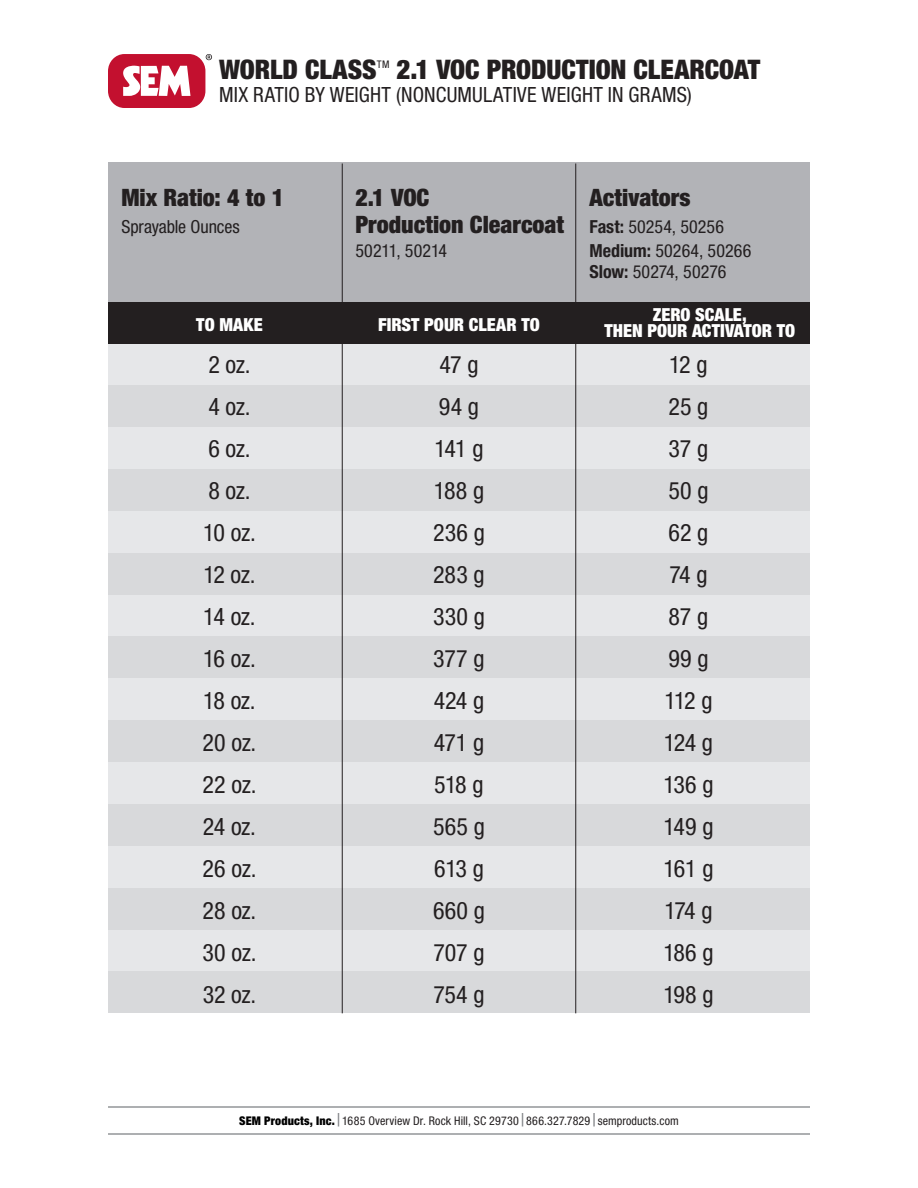
<style>
.page{position:relative;width:918px;height:1188px;background:#fff}
.page>*{position:absolute;margin:0;border:0;box-sizing:border-box;transform-origin:0 0}
.Product_Heading{font:900 condensed 27px "Helvetica Neue LT Std";letter-spacing:-.005em;color:#231f20}
.chart_body_copy_3{font:condensed 24px "Helvetica Neue LT Std";letter-spacing:-.015em;color:#231f20}
.chart_heading3{font:900 condensed 24px "Helvetica Neue LT Std";color:#231f20}
.Product_Heading-2{font:condensed 21px "Helvetica Neue LT Std";letter-spacing:.01em;color:#231f20}
.chart_heading3-2{font:condensed 18px/21px "Helvetica Neue LT Std";color:#231f20}
.chart_body_copy_3-2{font:900 condensed 18px/16.5px "Helvetica Neue LT Std";color:#fff;text-align:center}
.body_copy{font:condensed 12px "Helvetica Neue LT Std";letter-spacing:.015em;color:#231f20}
.Product_Heading-3{font:condensed 10.5px "Helvetica Neue LT Std";color:#231f20}
.s1{font-weight:700;font-size:18px}
.s2{font-weight:400;font-size:18px}
.s3{font-weight:700}
.s4{font-weight:900;color:#000}
</style>
<div class="page">
<div style="left:108px;top:343px;width:702px;height:42px;background:#e6e7e9"></div>
<div style="left:108px;top:678px;width:702px;height:42px;background:#e6e7e9"></div>
<div style="left:108px;top:511px;width:702px;height:42px;background:#e6e7e9"></div>
<div style="left:108px;top:846px;width:702px;height:42px;background:#e6e7e9"></div>
<div style="left:108px;top:427px;width:702px;height:42px;background:#e6e7e9"></div>
<div style="left:108px;top:762px;width:702px;height:42px;background:#e6e7e9"></div>
<div style="left:108px;top:595px;width:702px;height:42px;background:#e6e7e9"></div>
<div style="left:108px;top:930px;width:702px;height:41px;background:#e6e7e9"></div>
<div style="left:108px;top:385px;width:702px;height:42px;background:#d8d9db"></div>
<div style="left:108px;top:720px;width:702px;height:42px;background:#d8d9db"></div>
<div style="left:108px;top:553px;width:702px;height:42px;background:#d8d9db"></div>
<div style="left:108px;top:888px;width:702px;height:42px;background:#d8d9db"></div>
<div style="left:108px;top:469px;width:702px;height:42px;background:#d8d9db"></div>
<div style="left:108px;top:804px;width:702px;height:42px;background:#d8d9db"></div>
<div style="left:108px;top:637px;width:702px;height:41px;background:#d8d9db"></div>
<div style="left:108px;top:971px;width:702px;height:42px;background:#d8d9db"></div>
<svg style="left:338px;top:1113px;width:1px;height:13px"></svg>
<svg style="left:522px;top:1113px;width:1px;height:13px"></svg>
<svg style="left:593px;top:1113px;width:2px;height:13px"></svg>
<hr style="left:108px;top:1133px;width:702px;height:2px;background:#939598">
<hr style="left:108px;top:1106px;width:702px;height:2px;background:#939598">
<svg style="left:206px;top:54px;width:6px;height:6px"></svg>
<div style="left:108px;top:54px;width:97px;height:54px;background:#c3102f;border-radius:17px"></div>
<svg style="left:123px;top:66px;width:68px;height:30px"></svg>
<div style="left:108px;top:302px;width:702px;height:41px;background:#231f20"></div>
<div style="left:108px;top:162px;width:702px;height:140px;background:#b2b3b7"></div>
<hr style="left:342px;top:164px;width:1px;height:849px;background:#231f20">
<hr style="left:575px;top:164px;width:1px;height:849px;background:#231f20">
<p class="Product_Heading" style="left:219px;top:53px;width:159px">WORLD CLASS</p>
<p class="Product_Heading-3" style="left:377px;top:58px;width:14px">TM</p>
<p class="Product_Heading" style="left:397px;top:53px;width:365px">2.1 VOC PRODUCTION CLEARCOAT</p>
<p class="Product_Heading-2" style="left:219px;top:82px;width:474px">MIX RATIO BY WEIGHT (NONCUMULATIVE WEIGHT IN GRAMS)</p>
<p class="chart_heading3" style="left:122px;top:183px;width:164px">Mix Ratio: 4 to 1</p>
<p class="chart_heading3" style="left:356px;top:183px;width:76px">2.1 VOC</p>
<p class="chart_heading3" style="left:590px;top:183px;width:103px">Activators</p>
<p class="chart_heading3-2" style="left:122px;top:216px;width:120px">Sprayable Ounces</p>
<p class="chart_heading3" style="left:356px;top:210px;width:370px">Production Clearcoat <span class="s1">Fast:</span> <span class="s2">50254, 50256</span></p>
<p class="chart_heading3-2" style="left:356px;top:240px;width:93px">50211, 50214</p>
<p class="chart_heading3-2" style="left:589px;top:240px;width:163px"><span class="s3">Medium:</span> 50264, 50266<br><span class="s3">Slow:</span> 50274, 50276</p>
<p class="chart_body_copy_3-2" style="left:196px;top:316px;width:68px">TO MAKE</p>
<p class="chart_body_copy_3-2" style="left:378px;top:316px;width:163px">FIRST POUR CLEAR TO</p>
<p class="chart_body_copy_3" style="left:208px;top:350px;width:44px">2 oz.</p>
<p class="chart_body_copy_3" style="left:439px;top:350px;width:41px">47 g</p>
<p class="chart_body_copy_3" style="left:669px;top:350px;width:40px">12 g</p>
<p class="chart_body_copy_3" style="left:208px;top:392px;width:44px">4 oz.</p>
<p class="chart_body_copy_3" style="left:439px;top:392px;width:42px">94 g</p>
<p class="chart_body_copy_3" style="left:669px;top:392px;width:41px">25 g</p>
<p class="chart_body_copy_3" style="left:208px;top:434px;width:44px">6 oz.</p>
<p class="chart_body_copy_3" style="left:434px;top:434px;width:51px">141 g</p>
<p class="chart_body_copy_3" style="left:669px;top:434px;width:41px">37 g</p>
<p class="chart_body_copy_3" style="left:208px;top:476px;width:44px">8 oz.</p>
<p class="chart_body_copy_3" style="left:434px;top:476px;width:52px">188 g</p>
<p class="chart_body_copy_3" style="left:668px;top:476px;width:42px">50 g</p>
<p class="chart_body_copy_3" style="left:203px;top:518px;width:54px">10 oz.</p>
<p class="chart_body_copy_3" style="left:433px;top:518px;width:53px">236 g</p>
<p class="chart_body_copy_3" style="left:669px;top:518px;width:41px">62 g</p>
<p class="chart_body_copy_3" style="left:203px;top:560px;width:54px">12 oz.</p>
<p class="chart_body_copy_3" style="left:433px;top:560px;width:53px">283 g</p>
<p class="chart_body_copy_3" style="left:669px;top:560px;width:40px">74 g</p>
<p class="chart_body_copy_3" style="left:203px;top:602px;width:54px">14 oz.</p>
<p class="chart_body_copy_3" style="left:433px;top:602px;width:53px">330 g</p>
<p class="chart_body_copy_3" style="left:669px;top:602px;width:41px">87 g</p>
<p class="chart_body_copy_3" style="left:203px;top:644px;width:54px">16 oz.</p>
<p class="chart_body_copy_3" style="left:433px;top:644px;width:53px">377 g</p>
<p class="chart_body_copy_3" style="left:668px;top:644px;width:42px">99 g</p>
<p class="chart_body_copy_3" style="left:203px;top:686px;width:54px">18 oz.</p>
<p class="chart_body_copy_3" style="left:434px;top:686px;width:52px">424 g</p>
<p class="chart_body_copy_3" style="left:664px;top:686px;width:50px">112 g</p>
<p class="chart_body_copy_3" style="left:203px;top:728px;width:55px">20 oz.</p>
<p class="chart_body_copy_3" style="left:434px;top:728px;width:52px">471 g</p>
<p class="chart_body_copy_3" style="left:664px;top:728px;width:51px">124 g</p>
<p class="chart_body_copy_3" style="left:203px;top:770px;width:55px">22 oz.</p>
<p class="chart_body_copy_3" style="left:434px;top:770px;width:51px">518 g</p>
<p class="chart_body_copy_3" style="left:663px;top:770px;width:52px">136 g</p>
<p class="chart_body_copy_3" style="left:203px;top:812px;width:55px">24 oz.</p>
<p class="chart_body_copy_3" style="left:433px;top:812px;width:53px">565 g</p>
<p class="chart_body_copy_3" style="left:663px;top:812px;width:52px">149 g</p>
<p class="chart_body_copy_3" style="left:203px;top:854px;width:55px">26 oz.</p>
<p class="chart_body_copy_3" style="left:434px;top:854px;width:51px">613 g</p>
<p class="chart_body_copy_3" style="left:664px;top:854px;width:51px">161 g</p>
<p class="chart_body_copy_3" style="left:203px;top:896px;width:55px">28 oz.</p>
<p class="chart_body_copy_3" style="left:433px;top:896px;width:53px">660 g</p>
<p class="chart_body_copy_3" style="left:664px;top:896px;width:50px">174 g</p>
<p class="chart_body_copy_3" style="left:202px;top:938px;width:55px">30 oz.</p>
<p class="chart_body_copy_3" style="left:434px;top:938px;width:52px">707 g</p>
<p class="chart_body_copy_3" style="left:663px;top:938px;width:52px">186 g</p>
<p class="chart_body_copy_3" style="left:203px;top:980px;width:55px">32 oz.</p>
<p class="chart_body_copy_3" style="left:433px;top:980px;width:53px">754 g</p>
<p class="chart_body_copy_3" style="left:663px;top:980px;width:52px">198 g</p>
<p class="chart_body_copy_3-2" style="left:604px;top:306px;width:192px">ZERO SCALE,<br>THEN POUR ACTIVATOR TO</p>
<p class="body_copy" style="left:239px;top:1114px;width:441px"><span class="s4">SEM Products, Inc.</span> 1685 Overview Dr. Rock Hill, SC 29730 866.327.7829 semproducts.com</p>
</div>
